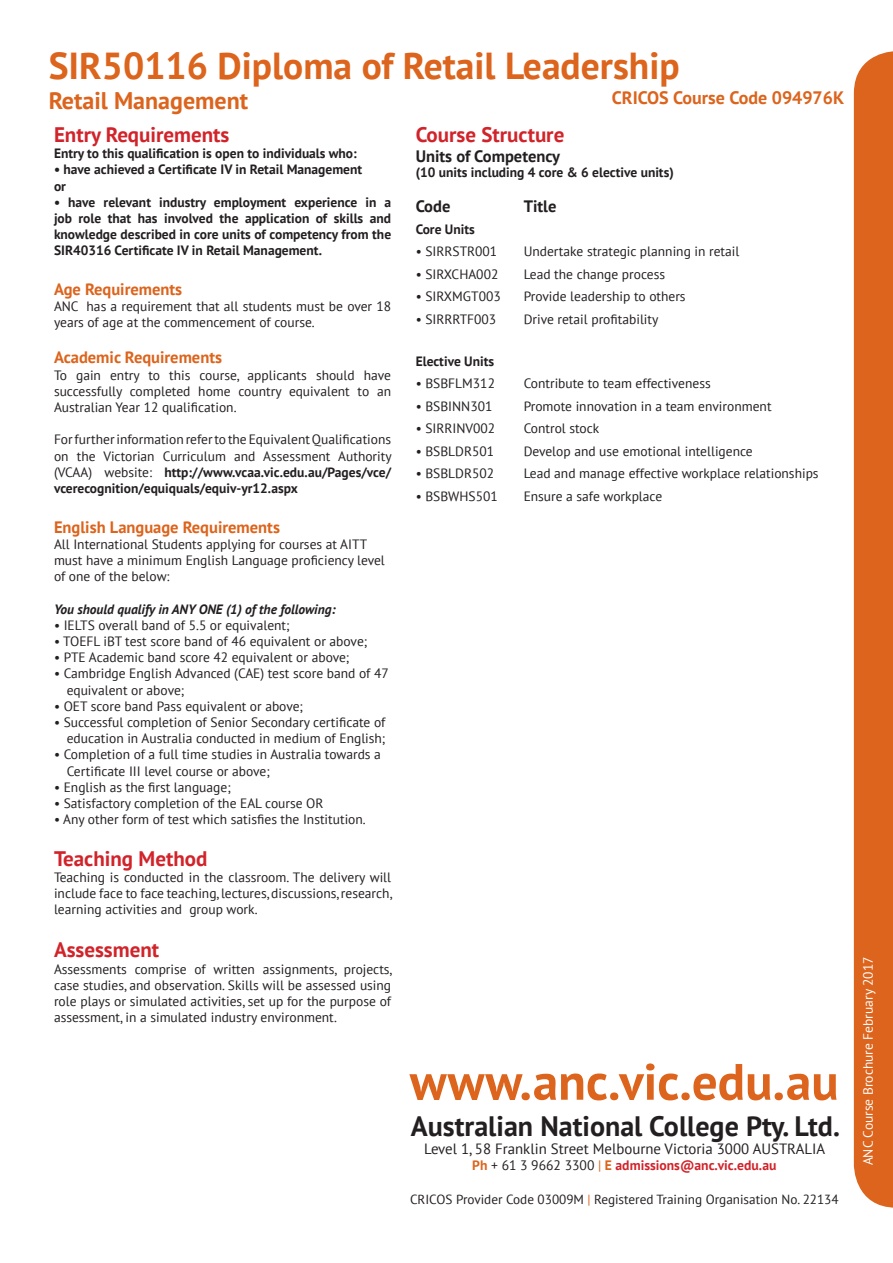
<style>
.page{position:relative;width:893px;height:1263px;background:#fff}
.page>*{position:absolute;margin:0;border:0;box-sizing:border-box;transform-origin:0 0}
.t1{font:700 51px "PT Sans";color:#dc641c}
.t2{font:700 37.5px "PT Sans";color:#dc641c}
.t3{font:700 28.05px "PT Sans";color:#231f20}
.t4{font:700 24px "PT Sans";color:#dc641c}
.t5{font:700 21px "PT Sans";color:#d1232a}
.t6{font:700 18px "PT Sans";color:#dc641c}
.t7{font:700 16.5px "PT Sans";color:#dc641c}
.t8{font:700 16.5px "PT Sans";color:#231f20}
.t9{font:14.85px "PT Sans";color:#231f20}
.t10{font:700 13.65px "PT Sans";color:#d1232a}
.t11{font:13.5px/16.2px "PT Sans";color:#231f20}
.t12{font:700 13.5px/16.2px "PT Sans";color:#231f20;text-align:justify}
.t13{font:italic 700 13.5px "PT Sans";color:#231f20}
.t14{font:13.5px "PT Sans";color:#fff}
.t15{font:13.2px "PT Sans";color:#231f20}
.s1{font-weight:700}
.s2{color:#dc641c}
.s3{font-weight:400;color:#231f20}
.s4{font-weight:400;color:#dc641c}
</style>
<div class="page">
<div style="left:854px;top:51px;width:39px;height:1157px;background:#dc641c"></div>
<p class="t2" style="left:49px;top:41px;width:632px">SIR50116 Diploma of Retail Leadership</p>
<p class="t6" style="left:612px;top:86px;width:234px">CRICOS Course Code 094976K</p>
<p class="t4" style="left:49px;top:85px;width:201px">Retail Management</p>
<p class="t5" style="left:54px;top:121px;width:177px">Entry Requirements</p>
<p class="t12" style="left:54px;top:145px;width:304px">Entry to this qualification is open to individuals who:</p>
<p class="t12" style="left:54px;top:161px;width:310px">• have achieved a Certificate IV in Retail Management</p>
<p class="t12" style="left:54px;top:177px;width:13px">or</p>
<p class="t12" style="left:54px;top:194px;width:339px">• have relevant industry employment experience in a job role that has involved the application of skills and knowledge described in core units of competency from the SIR40316 Certificate IV in Retail Management.</p>
<p class="t7" style="left:54px;top:278px;width:130px">Age Requirements</p>
<p class="t11" style="left:54px;top:298px;width:339px">ANC has a requirement that all students must be over 18 years of age at the commencement of course.</p>
<p class="t7" style="left:54px;top:347px;width:170px">Academic Requirements</p>
<p class="t11" style="left:54px;top:366px;width:339px;text-align:justify">To gain entry to this course, applicants should have successfully completed home country equivalent to an Australian Year 12 qualification.</p>
<p class="t11" style="left:54px;top:431px;width:339px;text-align:justify">For further information refer to the Equivalent Qualifications on the Victorian Curriculum and Assessment Authority (VCAA) website: <span class="s1">http://www.vcaa.vic.edu.au/Pages/vce/ vcerecognition/equiquals/equiv-yr12.aspx</span></p>
<p class="t7" style="left:54px;top:516px;width:227px">English Language Requirements</p>
<p class="t11" style="left:54px;top:536px;width:332px">All International Students applying for courses at AITT must have a minimum English Language proficiency level of one of the below:</p>
<p class="t13" style="left:54px;top:600px;width:283px">You should qualify in ANY ONE (1) of the following:</p>
<p class="t11" style="left:54px;top:617px;width:237px">• IELTS overall band of 5.5 or equivalent;</p>
<p class="t11" style="left:54px;top:633px;width:315px">• TOEFL iBT test score band of 46 equivalent or above;</p>
<p class="t11" style="left:54px;top:649px;width:297px">• PTE Academic band score 42 equivalent or above;</p>
<p class="t11" style="left:67px;top:665px;width:323px;text-indent:-13px">• Cambridge English Advanced (CAE) test score band of 47 equivalent or above;</p>
<p class="t11" style="left:54px;top:698px;width:251px">• OET score band Pass equivalent or above;</p>
<p class="t11" style="left:54px;top:714px;width:333px;text-align:right">• Successful completion of Senior Secondary certificate of education in Australia conducted in medium of English;</p>
<p class="t11" style="left:67px;top:746px;width:316px;text-indent:-13px">• Completion of a full time studies in Australia towards a<br>Certificate III level course or above;</p>
<p class="t11" style="left:54px;top:779px;width:178px">• English as the first language;</p>
<p class="t11" style="left:54px;top:795px;width:271px">• Satisfactory completion of the EAL course OR</p>
<p class="t11" style="left:54px;top:811px;width:313px">• Any other form of test which satisfies the Institution.</p>
<p class="t5" style="left:54px;top:844px;width:155px">Teaching Method</p>
<p class="t11" style="left:54px;top:869px;width:340px;text-align:justify">Teaching is conducted in the classroom. The delivery will include face to face teaching, lectures, discussions, research, learning activities and group work.</p>
<p class="t5" style="left:54px;top:936px;width:107px">Assessment</p>
<p class="t11" style="left:54px;top:960px;width:340px;text-align:justify">Assessments comprise of written assignments, projects, case studies, and observation. Skills will be assessed using role plays or simulated activities, set up for the purpose of assessment, in a simulated industry environment.</p>
<p class="t5" style="left:416px;top:121px;width:150px">Course Structure</p>
<p class="t8" style="left:416px;top:145px;width:146px">Units of Competency</p>
<p class="t12" style="left:416px;top:164px;width:260px">(10 units including 4 core &amp; 6 elective units)</p>
<p class="t8" style="left:416px;top:195px;width:36px">Code</p>
<p class="t8" style="left:524px;top:195px;width:34px">Title</p>
<p class="t12" style="left:416px;top:221px;width:61px">Core Units</p>
<p class="t11" style="left:416px;top:243px;width:83px">• SIRRSTR001</p>
<p class="t11" style="left:524px;top:243px;width:217px">Undertake strategic planning in retail</p>
<p class="t11" style="left:416px;top:266px;width:84px">• SIRXCHA002</p>
<p class="t11" style="left:524px;top:266px;width:143px">Lead the change process</p>
<p class="t11" style="left:416px;top:288px;width:87px">• SIRXMGT003</p>
<p class="t11" style="left:524px;top:288px;width:163px">Provide leadership to others</p>
<p class="t11" style="left:416px;top:311px;width:82px">• SIRRRTF003</p>
<p class="t11" style="left:524px;top:311px;width:136px">Drive retail profitability</p>
<p class="t12" style="left:416px;top:353px;width:80px">Elective Units</p>
<p class="t11" style="left:416px;top:375px;width:81px">• BSBFLM312</p>
<p class="t11" style="left:524px;top:375px;width:189px">Contribute to team effectiveness</p>
<p class="t11" style="left:416px;top:398px;width:78px">• BSBINN301</p>
<p class="t11" style="left:524px;top:398px;width:249px">Promote innovation in a team environment</p>
<p class="t11" style="left:416px;top:420px;width:81px">• SIRRINV002</p>
<p class="t11" style="left:524px;top:420px;width:77px">Control stock</p>
<p class="t11" style="left:416px;top:443px;width:80px">• BSBLDR501</p>
<p class="t11" style="left:524px;top:443px;width:231px">Develop and use emotional intelligence</p>
<p class="t11" style="left:416px;top:465px;width:80px">• BSBLDR502</p>
<p class="t11" style="left:524px;top:465px;width:296px">Lead and manage effective workplace relationships</p>
<p class="t11" style="left:416px;top:488px;width:84px">• BSBWHS501</p>
<p class="t11" style="left:524px;top:488px;width:140px">Ensure a safe workplace</p>
<p class="t1" style="left:410px;top:1048px;width:430px">www.anc.vic.edu.au</p>
<p class="t3" style="left:411px;top:1107px;width:431px">Australian National College Pty. Ltd.</p>
<p class="t9" style="left:424px;top:1139px;width:402px">Level 1, 58 Franklin Street Melbourne Victoria 3000 AUSTRALIA</p>
<p class="t10" style="left:472px;top:1156px;width:306px"><span class="s2">Ph</span> <span class="s3">+ 61 3 9662 3300</span> <span class="s4">|</span> <span class="s2">E</span> admissions@anc.vic.edu.au</p>
<p class="t15" style="left:410px;top:1191px;width:430px">CRICOS Provider Code 03009M <span class="s2">|</span> Registered Training Organisation No. 22134</p>
<p class="t14" style="left:859px;top:1165px;width:210px;rotate:-90deg">ANC Course Brochure February 2017</p>
</div>
